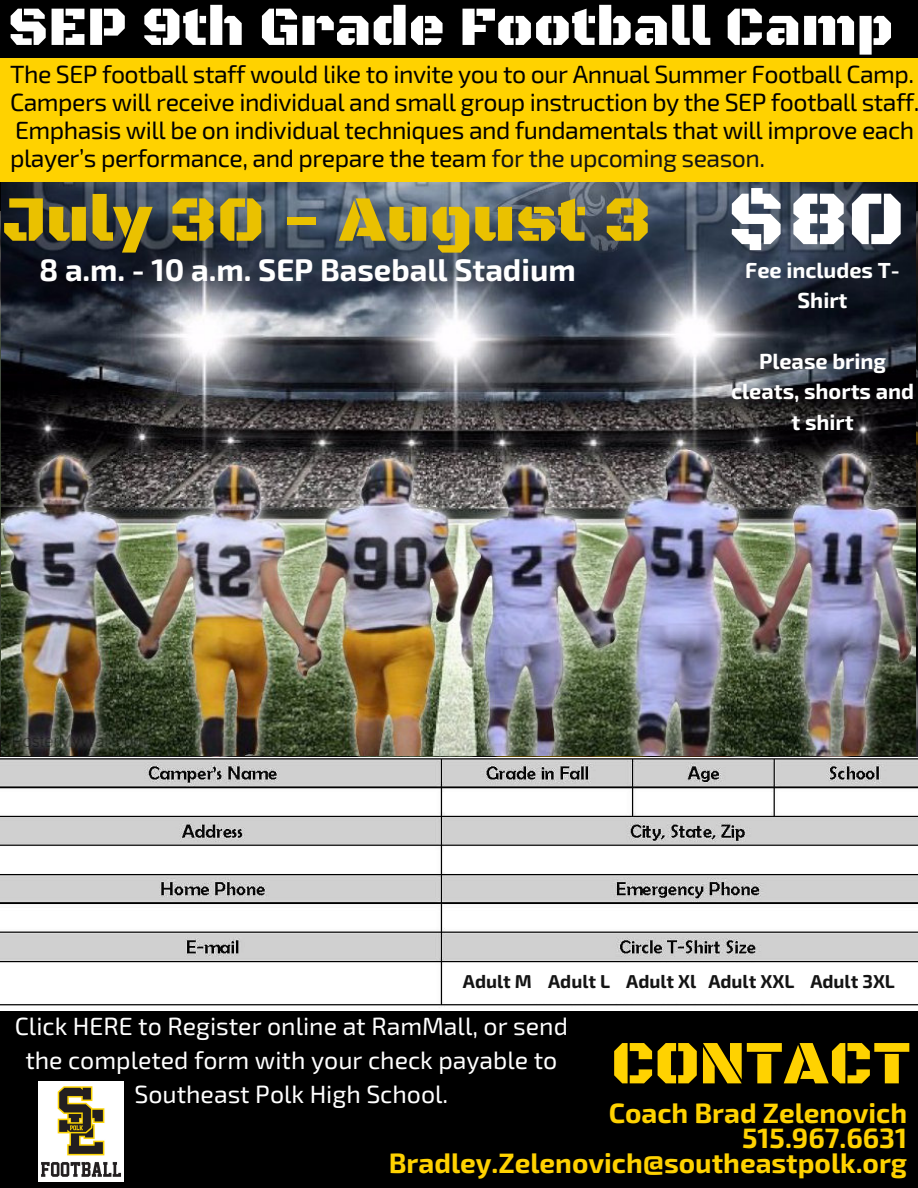
<style>
.page{position:relative;width:918px;height:1188px;background:#000}
.page>*{position:absolute;margin:0;border:0;box-sizing:border-box;transform-origin:0 0}
.t1{font:77.85px "Black Ops One";color:#fff}
.t2{font:65.4px "Black Ops One";color:#eac100}
.t3{font:62.25px "Black Ops One";color:#ffd200}
.t4{font:55.95px "Black Ops One";color:#fff}
.t5{font:700 31.2px "Exo 2";color:#fff}
.t6{font:700 28.05px/24.8px "Exo 2";color:#ffd200;text-align:right}
.t7{font:24.9px/28.2px "Exo 2";letter-spacing:-.02em;color:#000}
.t8{font:24.9px/33.8px "Exo 2";color:#fff;text-align:center}
.t9{font:700 21.75px/30.3px "Exo 2";color:#fff;text-align:center}
.t10{font:700 18.75px "Exo 2";color:#141414}
.s1{color:#141414}
</style>
<div class="page">
<img style="left:0;top:757px;width:918px;height:253px">
<img style="left:1px;top:182px;width:915px;height:574px">
<div style="left:0;top:58px;width:918px;height:124px;background:#ffd200"></div>
<img style="left:38px;top:1081px;width:86px;height:100px">
<div style="left:447px;top:963px;width:470px;height:39px;background:#fff"></div>
<h3 class="t4" style="left:8px;top:-6px;width:887px">SEP 9th Grade Football Camp</h3>
<p class="t7" style="left:10px;top:59px;width:911px">The SEP football staff would like to invite you to our Annual Summer Football Camp.<br>Campers will receive individual and small group instruction by the SEP football staff.<br>Emphasis will be on individual techniques and fundamentals that will improve each player’s performance, and prepare the team <span class="s1">for the upcoming season.</span></p>
<h1 class="t1" style="left:723px;top:173px;width:183px">$80</h1>
<p class="t5" style="left:39px;top:250px;width:538px">8 a.m. - 10 a.m. SEP Baseball Stadium</p>
<p class="t9" style="left:745px;top:254px;width:156px">Fee includes T-<br>Shirt</p>
<h2 class="t2" style="left:2px;top:181px;width:650px">July 30 - August 3</h2>
<p class="t9" style="left:731px;top:345px;width:185px">Please bring cleats, shorts and t shirt</p>
<p class="t10" style="left:463px;top:969px;width:433px">Adult M Adult L Adult Xl Adult XXL Adult 3XL</p>
<p class="t8" style="left:15px;top:1008px;width:555px">Click HERE to Register online at RamMall, or send the completed form with your check payable to<br>Southeast Polk High School.</p>
<h3 class="t3" style="left:611px;top:1027px;width:301px">CONTACT</h3>
<p class="t6" style="left:389px;top:1099px;width:520px">Coach Brad Zelenovich<br>515.967.6631<br>Bradley.Zelenovich@southeastpolk.org</p>
</div>
